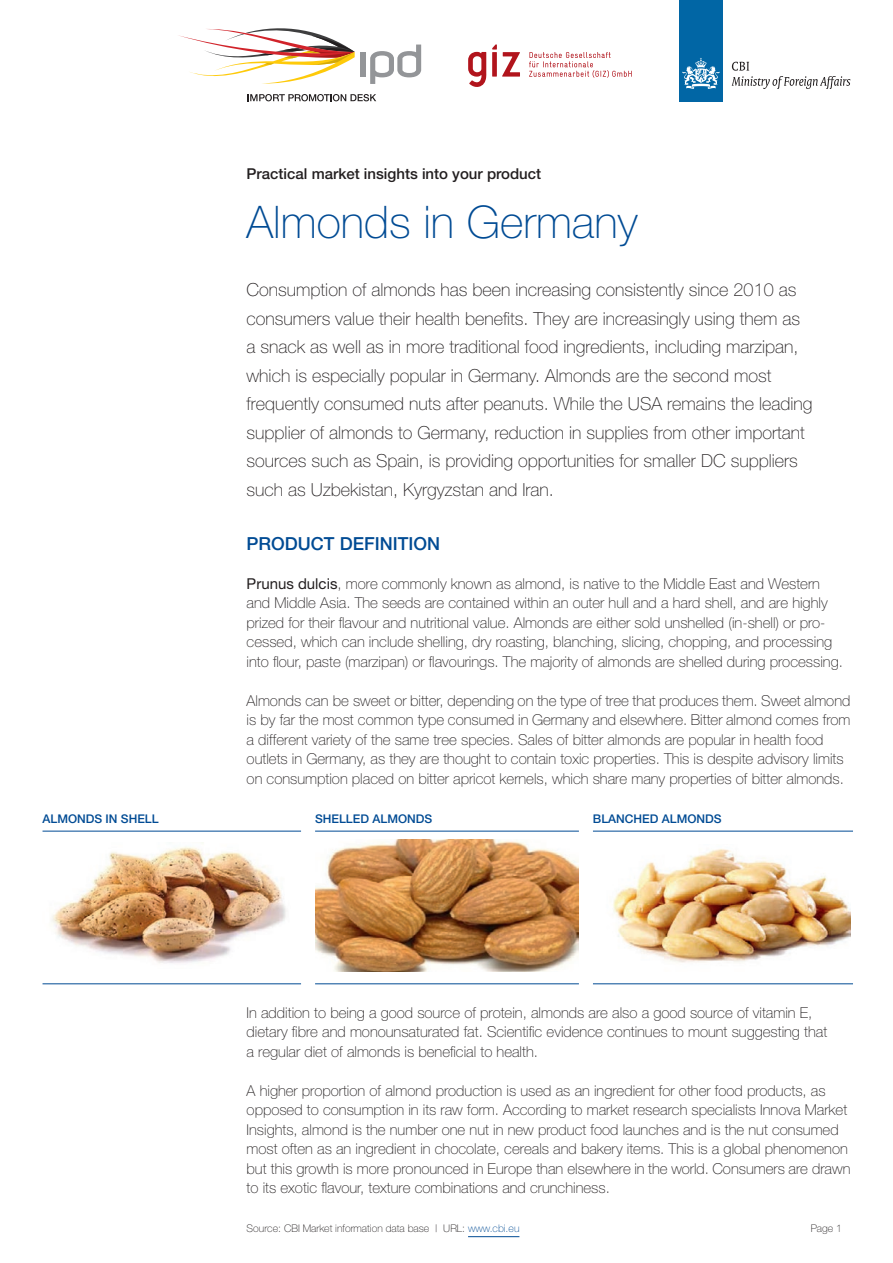
<style>
.page{position:relative;width:893px;height:1263px;background:#fff}
.page>*{position:absolute;margin:0;border:0;box-sizing:border-box;transform-origin:0 0}
.t1{font:100 45px "Helvetica Neue";color:#014b94}
.t2{font:100 18px/28.5px "Helvetica Neue";color:#231f20}
.t3{font:500 18px "Helvetica Neue";color:#014b94}
.t4{font:100 15px/19.5px "Helvetica Neue";color:#231f20}
.t5{font:500 15px "Helvetica Neue";color:#231f20}
.t6{font:500 12px "Helvetica Neue";color:#014b94}
.t7{font:100 10.5px "Helvetica Neue";color:#231f20}
.s1{font-weight:400}
.s2{color:#014b94}
</style>
<div class="page">
<hr style="left:468px;top:1236px;width:51px;height:1px;background:#014b94">
<svg style="left:370px;top:45px;width:51px;height:39px"></svg>
<div style="left:361px;top:52px;width:5px;height:25px;background:#939598"></div>
<svg style="left:179px;top:28px;width:176px;height:56px"></svg>
<svg style="left:247px;top:94px;width:129px;height:7px"></svg>
<div style="left:679px;top:0;width:43px;height:101px;background:#0166a5"></div>
<svg style="left:682px;top:58px;width:38px;height:31px"></svg>
<svg style="left:732px;top:62px;width:118px;height:27px"></svg>
<svg style="left:468px;top:52px;width:18px;height:35px"></svg>
<svg style="left:492px;top:44px;width:28px;height:33px"></svg>
<svg style="left:529px;top:52px;width:103px;height:26px"></svg>
<hr style="left:43px;top:831px;width:258px;height:1px;background:#014b94">
<hr style="left:315px;top:831px;width:264px;height:1px;background:#014b94">
<hr style="left:593px;top:831px;width:260px;height:1px;background:#014b94">
<hr style="left:43px;top:983px;width:258px;height:1px;background:#014b94">
<hr style="left:315px;top:983px;width:264px;height:1px;background:#014b94">
<hr style="left:593px;top:983px;width:260px;height:1px;background:#014b94">
<img style="left:51px;top:846px;width:235px;height:117px">
<img style="left:316px;top:840px;width:262px;height:132px">
<img style="left:613px;top:849px;width:237px;height:114px">
<p class="t5" style="left:247px;top:165px;width:296px">Practical market insights into your product</p>
<h1 class="t1" style="left:247px;top:196px;width:393px">Almonds in Germany</h1>
<p class="t2" style="left:247px;top:275px;width:567px">Consumption of almonds has been increasing consistently since 2010 as consumers value their health benefits. They are increasingly using them as a snack as well as in more traditional food ingredients, including marzipan, which is especially popular in Germany. Almonds are the second most frequently consumed nuts after peanuts. While the USA remains the leading supplier of almonds to Germany, reduction in supplies from other important sources such as Spain, is providing opportunities for smaller DC suppliers such as Uzbekistan, Kyrgyzstan and Iran.</p>
<p class="t3" style="left:247px;top:532px;width:195px">PRODUCT DEFINITION</p>
<p class="t4" style="left:247px;top:573px;width:598px"><span class="s1">Prunus dulcis</span>, more commonly known as almond, is native to the Middle East and Western and Middle Asia. The seeds are contained within an outer hull and a hard shell, and are highly prized for their flavour and nutritional value. Almonds are either sold unshelled (in-shell) or pro&shy;cessed, which can include shelling, dry roasting, blanching, slicing, chopping, and processing into flour, paste (marzipan) or flavourings. The majority of almonds are shelled during processing.</p>
<p class="t4" style="left:247px;top:690px;width:605px">Almonds can be sweet or bitter, depending on the type of tree that produces them. Sweet almond is by far the most common type consumed in Germany and elsewhere. Bitter almond comes from a different variety of the same tree species. Sales of bitter almonds are popular in health food outlets in Germany, as they are thought to contain toxic properties. This is despite advisory limits on consumption placed on bitter apricot kernels, which share many properties of bitter almonds.</p>
<p class="t6" style="left:43px;top:811px;width:118px">ALMONDS IN SHELL</p>
<p class="t6" style="left:315px;top:811px;width:119px">SHELLED ALMONDS</p>
<p class="t6" style="left:593px;top:811px;width:130px">BLANCHED ALMONDS</p>
<p class="t4" style="left:247px;top:1002px;width:582px">In addition to being a good source of protein, almonds are also a good source of vitamin E, dietary fibre and monounsaturated fat. Scientific evidence continues to mount suggesting that a regular diet of almonds is beneficial to health.</p>
<p class="t4" style="left:247px;top:1080px;width:605px">A higher proportion of almond production is used as an ingredient for other food products, as opposed to consumption in its raw form. According to market research specialists Innova Market Insights, almond is the number one nut in new product food launches and is the nut consumed most often as an ingredient in chocolate, cereals and bakery items. This is a global phenomenon but this growth is more pronounced in Europe than elsewhere in the world. Consumers are drawn to its exotic flavour, texture combinations and crunchiness.</p>
<p class="t7" style="left:247px;top:1222px;width:274px">Source: CBI Market information data base | URL: <span class="s2">www.cbi.eu</span></p>
<p class="t7" style="left:811px;top:1222px;width:33px">Page 1</p>
</div>
